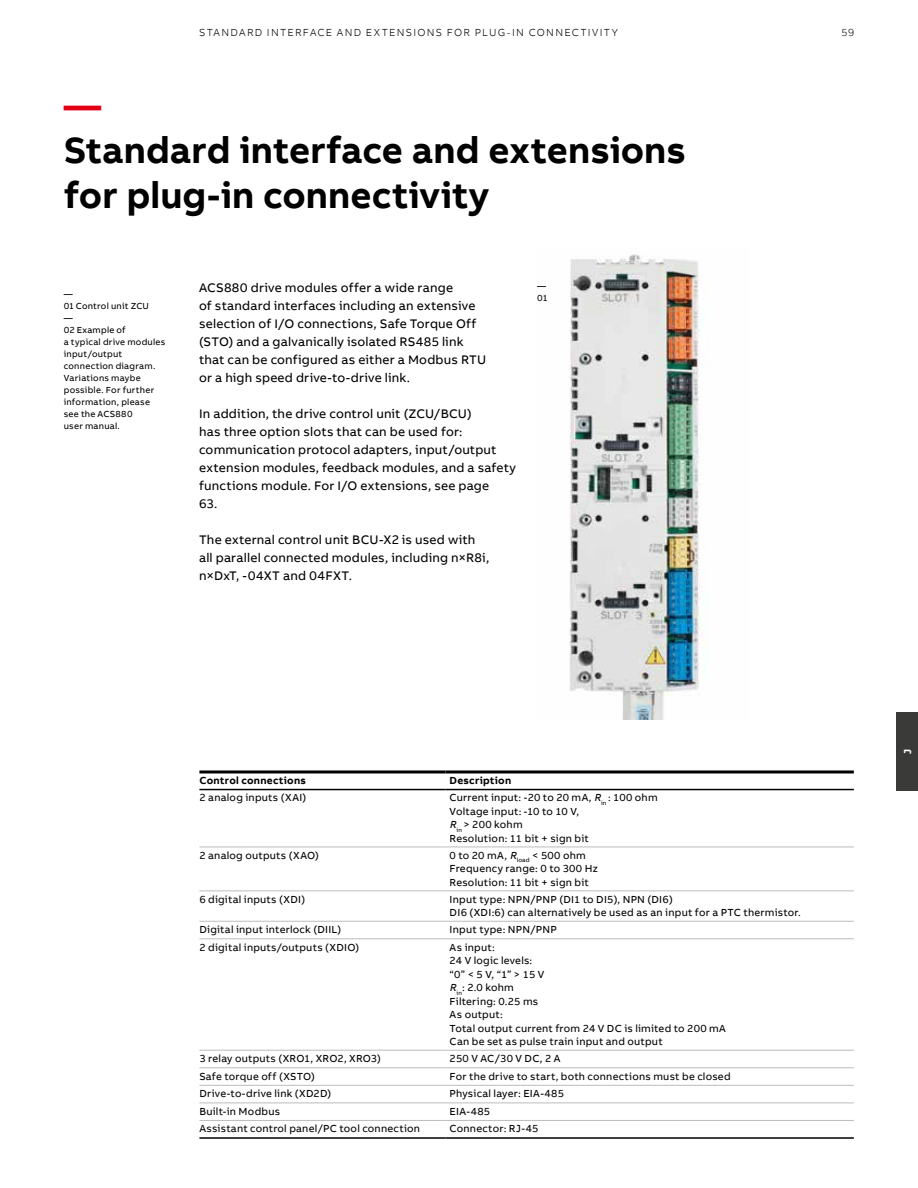
<style>
.page{position:relative;width:918px;height:1188px;background:#fff}
.page>*{position:absolute;margin:0;border:0;box-sizing:border-box;transform-origin:0 0}
.t1{font:700 37.5px/45px "AB Bvoice";color:#000}
.t2{font:700 37.5px "AB Bvoice";color:#e30015}
.t3{font:12.75px/18px "AB Bvoice";letter-spacing:.015em;color:#000}
.t4{font:10.5px/13.5px "AB Bvoice";letter-spacing:.02em;color:#000}
.t5{font:300 10.5px "AB Bvoice";letter-spacing:.12em;color:#000}
.t6{font:700 10.5px "AB Bvoice";letter-spacing:.025em;color:#000}
.t7{font:700 10.5px "AB Bvoice";color:#fff}
.t8{font:9px/12px "AB Bvoice";letter-spacing:.025em;color:#000}
.s1{font-style:italic}
</style>
<div class="page">
<div style="left:897px;top:712px;width:21px;height:79px;background:#3a3a39"></div>
<hr style="left:199px;top:789px;width:246px;height:1px;background:#000">
<hr style="left:445px;top:789px;width:409px;height:1px;background:#000">
<hr style="left:199px;top:770px;width:246px;height:3px;background:#000">
<hr style="left:445px;top:770px;width:409px;height:3px;background:#000">
<hr style="left:199px;top:1137px;width:246px;height:2px;background:#000">
<hr style="left:445px;top:1137px;width:409px;height:2px;background:#000">
<hr style="left:199px;top:847px;width:246px;height:1px;background:#bbbcbc">
<hr style="left:199px;top:890px;width:246px;height:1px;background:#bbbcbc">
<hr style="left:199px;top:921px;width:246px;height:1px;background:#bbbcbc">
<hr style="left:445px;top:847px;width:409px;height:1px;background:#bbbcbc">
<hr style="left:445px;top:890px;width:409px;height:1px;background:#bbbcbc">
<hr style="left:445px;top:921px;width:409px;height:1px;background:#bbbcbc">
<hr style="left:199px;top:938px;width:246px;height:1px;background:#bbbcbc">
<hr style="left:445px;top:938px;width:409px;height:1px;background:#bbbcbc">
<hr style="left:199px;top:1050px;width:246px;height:1px;background:#bbbcbc">
<hr style="left:199px;top:1067px;width:246px;height:1px;background:#bbbcbc">
<hr style="left:199px;top:1085px;width:246px;height:1px;background:#bbbcbc">
<hr style="left:199px;top:1103px;width:246px;height:1px;background:#bbbcbc">
<hr style="left:445px;top:1050px;width:409px;height:1px;background:#bbbcbc">
<hr style="left:445px;top:1067px;width:409px;height:1px;background:#bbbcbc">
<hr style="left:445px;top:1085px;width:409px;height:1px;background:#bbbcbc">
<hr style="left:445px;top:1103px;width:409px;height:1px;background:#bbbcbc">
<hr style="left:199px;top:1120px;width:246px;height:1px;background:#bbbcbc">
<hr style="left:445px;top:1120px;width:409px;height:1px;background:#bbbcbc">
<img style="left:569px;top:254px;width:137px;height:465px">
<p class="t5" style="left:199px;top:27px;width:420px">STANDARD INTERFACE AND EXTENSIONS FOR PLUG-IN CONNECTIVITY</p>
<p class="t5" style="left:842px;top:26px;width:14px">59</p>
<h1 class="t2" style="left:64px;top:81px;width:39px">—</h1>
<h1 class="t1" style="left:64px;top:128px;width:624px">Standard interface and extensions for plug-in connectivity</h1>
<p class="t3" style="left:199px;top:278px;width:289px">ACS880 drive modules offer a wide range<br>of standard interfaces including an extensive selection of I/O connections, Safe Torque Off (STO) and a galvanically isolated RS485 link that can be configured as either a Modbus RTU or a high speed drive-to-drive link.</p>
<p class="t3" style="left:199px;top:404px;width:318px">In addition, the drive control unit (ZCU/BCU)<br>has three option slots that can be used for: communication protocol adapters, input/output extension modules, feedback modules, and a safety functions module. For I/O extensions, see page<br>63.</p>
<p class="t3" style="left:199px;top:530px;width:292px">The external control unit BCU-X2 is used with all parallel connected modules, including n×R8i, n×DxT, -04XT and 04FXT.</p>
<p class="t8" style="left:537px;top:280px;width:10px">—</p>
<p class="t8" style="left:64px;top:288px;width:10px">—</p>
<p class="t8" style="left:537px;top:292px;width:11px">01</p>
<p class="t8" style="left:64px;top:300px;width:103px">01 Control unit ZCU<br>—<br>02 Example of<br>a typical drive modules input/output connection diagram.<br>Variations maybe possible. For further information, please see the ACS880<br>user manual.</p>
<p class="t6" style="left:199px;top:774px;width:108px">Control connections</p>
<p class="t6" style="left:450px;top:774px;width:63px">Description</p>
<p class="t4" style="left:199px;top:791px;width:108px">2 analog inputs (XAI)</p>
<p class="t4" style="left:450px;top:791px;width:210px">Current input: -20 to 20 mA, <span class="s1">R</span><sub>in</sub> : 100 ohm<br>Voltage input: -10 to 10 V,<br><span class="s1">R</span><sub>in</sub> &gt; 200 kohm<br>Resolution: 11 bit + sign bit</p>
<p class="t4" style="left:199px;top:849px;width:121px">2 analog outputs (XAO)</p>
<p class="t4" style="left:450px;top:849px;width:150px">0 to 20 mA, <span class="s1">R</span><sub>load</sub> &lt; 500 ohm<br>Frequency range: 0 to 300 Hz<br>Resolution: 11 bit + sign bit</p>
<p class="t4" style="left:199px;top:892px;width:107px">6 digital inputs (XDI)</p>
<p class="t4" style="left:450px;top:892px;width:353px">Input type: NPN/PNP (DI1 to DI5), NPN (DI6)<br>DI6 (XDI:6) can alternatively be used as an input for a PTC thermistor.</p>
<p class="t4" style="left:199px;top:923px;width:143px">Digital input interlock (DIIL)</p>
<p class="t4" style="left:450px;top:923px;width:109px">Input type: NPN/PNP</p>
<p class="t4" style="left:199px;top:940px;width:161px">2 digital inputs/outputs (XDIO)</p>
<p class="t4" style="left:450px;top:940px;width:278px">As input:<br>24 V logic levels:<br>“0” &lt; 5 V, “1” &gt; 15 V<br><span class="s1">R</span><sub>in</sub>: 2.0 kohm<br>Filtering: 0.25 ms<br>As output:<br>Total output current from 24 V DC is limited to 200 mA<br>Can be set as pulse train input and output</p>
<p class="t4" style="left:199px;top:1052px;width:183px">3 relay outputs (XRO1, XRO2, XRO3)</p>
<p class="t4" style="left:450px;top:1052px;width:113px">250 V AC/30 V DC, 2 A</p>
<p class="t4" style="left:199px;top:1069px;width:117px">Safe torque off (XSTO)</p>
<p class="t4" style="left:450px;top:1069px;width:282px">For the drive to start, both connections must be closed</p>
<p class="t4" style="left:199px;top:1087px;width:133px">Drive-to-drive link (XD2D)</p>
<p class="t4" style="left:450px;top:1087px;width:116px">Physical layer: EIA-485</p>
<p class="t4" style="left:199px;top:1104px;width:82px">Built-in Modbus</p>
<p class="t4" style="left:450px;top:1104px;width:42px">EIA-485</p>
<p class="t4" style="left:199px;top:1122px;width:222px">Assistant control panel/PC tool connection</p>
<p class="t4" style="left:450px;top:1122px;width:90px">Connector: RJ-45</p>
<p class="t7" style="left:901px;top:754px;width:7px;rotate:-90deg">J</p>
</div>
